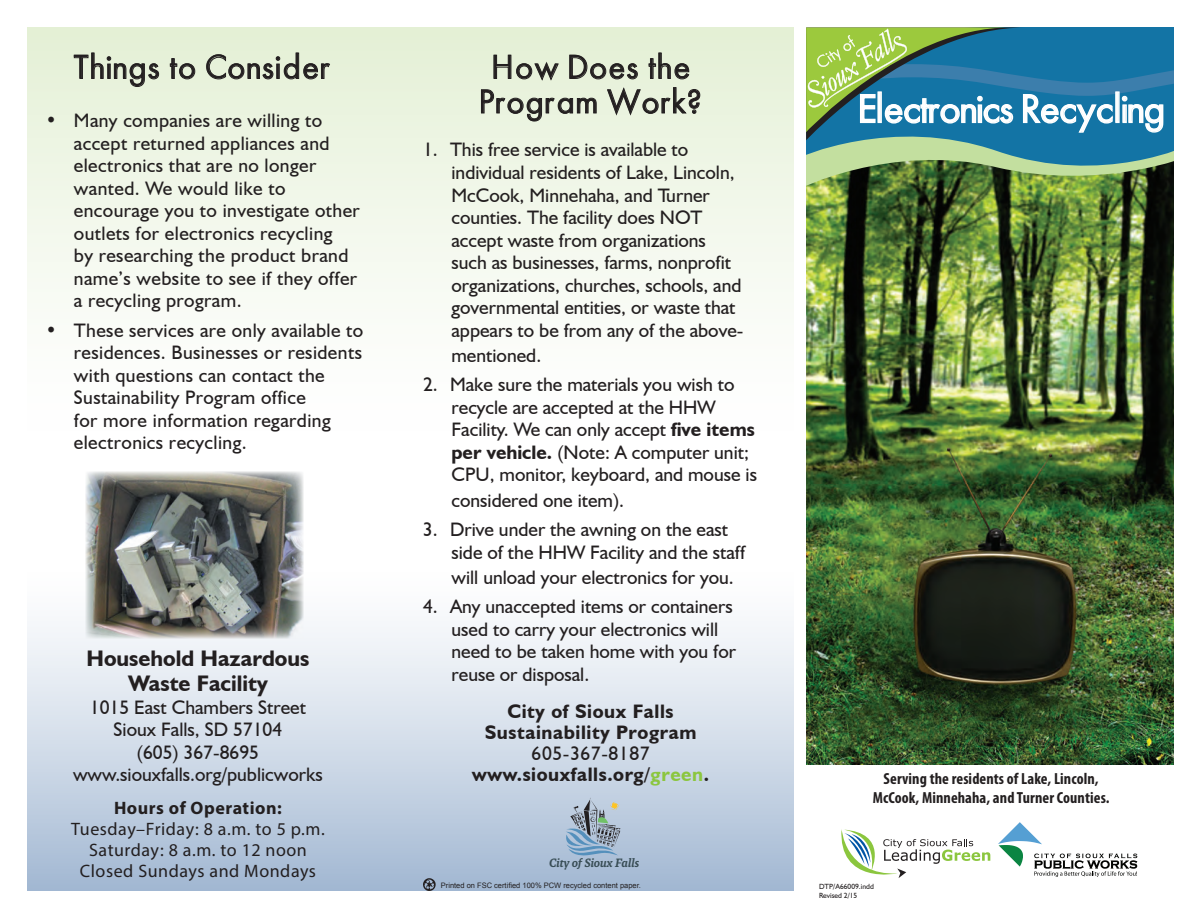
<style>
.page{position:relative;width:1188px;height:918px;background:#fff}
.page>*{position:absolute;margin:0;border:0;box-sizing:border-box;transform-origin:0 0}
.t1{font:40.95px "Kudos Roman SSK";color:#fff}
.t2{font:34.5px/34.5px "Kudos Roman SSK";letter-spacing:.05em;color:#231f20}
.t3{font:700 22.5px/25.5px "Humanist 521 BT";color:#231f20;text-align:center}
.t4{font:19.5px/22.5px "Humanist 521 BT";color:#231f20}
.t5{font:19.5px/22.5px "Humanist 521 BT";letter-spacing:.02em;color:#231f20}
.t6{font:700 19.5px/21px "Humanist 521 BT";letter-spacing:.03em;color:#231f20;text-align:center}
.t7{font:18px/21px "Myriad Pro";letter-spacing:.03em;color:#231f20;text-align:center}
.t8{font:700 18px "Myriad Pro";letter-spacing:.03em;color:#231f20}
.t9{font:700 condensed 16.05px/19.4px "Myriad Pro";letter-spacing:.005em;color:#231f20;text-align:center}
.t10{font:italic 12.3px "Malaga OT Med";letter-spacing:-.04em;color:#384d55}
.t11{font:7.5px "Arial";color:#231f20}
.t12{font:7.5px/9px "Humanist 521 BT";color:#231f20}
.s1{font-weight:700}
.s2{font-weight:400}
.s3{color:#8bc63e}
</style>
<div class="page">
<img style="left:807px;top:192px;width:367px;height:573px">
<svg style="left:807px;top:187px;width:367px;height:5px;background:#597431"></svg>
<svg style="left:807px;top:27px;width:367px;height:160px;background:#689674"></svg>
<svg style="left:807px;top:28px;width:367px;height:112px;background:#408b99"></svg>
<svg style="left:841px;top:829px;width:149px;height:49px"></svg>
<svg style="left:998px;top:822px;width:139px;height:55px"></svg>
<div style="left:27px;top:571px;width:766px;height:320px;background:linear-gradient(to bottom,#fff,#a5bad4)"></div>
<div style="left:27px;top:27px;width:766px;height:403px;background:linear-gradient(to bottom,#e5f0d6,#fff)"></div>
<svg style="left:74px;top:52px;width:85px;height:35px;background:#c6cebb"></svg>
<svg style="left:170px;top:58px;width:26px;height:22px"></svg>
<svg style="left:206px;top:52px;width:124px;height:28px;background:#c3cbb7"></svg>
<svg style="left:493px;top:54px;width:66px;height:27px;background:#c4ccb8"></svg>
<svg style="left:569px;top:54px;width:69px;height:26px;background:#bfc6b3"></svg>
<svg style="left:648px;top:52px;width:42px;height:28px"></svg>
<svg style="left:481px;top:89px;width:116px;height:33px;background:#cad1c0"></svg>
<svg style="left:607px;top:86px;width:94px;height:30px;background:#c6cdbc"></svg>
<img style="left:86px;top:472px;width:217px;height:167px">
<svg style="left:563px;top:797px;width:57px;height:61px;background:#99adbf"></svg>
<svg style="left:423px;top:878px;width:13px;height:13px"></svg>
<h2 class="t2" style="left:74px;top:50px;width:257px">Things to Consider</h2>
<p class="t5" style="left:74px;top:109px;width:288px;text-indent:-29px">• Many companies are willing to accept returned appliances and electronics that are no longer wanted. We would like to encourage you to investigate other outlets for electronics recycling<br>by researching the product brand name’s website to see if they offer a recycling program.</p>
<p class="t5" style="left:74px;top:318px;width:291px;text-indent:-29px">• These services are only available to residences. Businesses or residents with questions can contact the<br>Sustainability Program office<br>for more information regarding electronics recycling.</p>
<p class="t3" style="left:87px;top:645px;width:224px">Household Hazardous<br>Waste Facility</p>
<p class="t4" style="left:73px;top:696px;width:251px;text-align:center">1015 East Chambers Street<br>Sioux Falls, SD 57104<br>(605) 367-8695 www.siouxfalls.org/publicworks</p>
<p class="t8" style="left:114px;top:797px;width:169px">Hours of Operation:</p>
<p class="t7" style="left:71px;top:818px;width:255px">Tuesday–Friday: 8 a.m. to 5 p.m.<br>Saturday: 8 a.m. to 12 noon<br>Closed Sundays and Mondays</p>
<h2 class="t2" style="left:481px;top:50px;width:221px">How Does the<br>Program Work?</h2>
<p class="t4" style="left:452px;top:138px;width:293px;text-indent:-29px">1. This free service is available to individual residents of Lake, Lincoln, McCook, Minnehaha, and Turner counties. The facility does NOT accept waste from organizations such as businesses, farms, nonprofit organizations, churches, schools, and governmental entities, or waste that appears to be from any of the above-</p>
<p class="t4" style="left:452px;top:344px;width:91px">mentioned.</p>
<p class="t4" style="left:451px;top:373px;width:307px;text-indent:-28px">2. Make sure the materials you wish to recycle are accepted at the HHW Facility. We can only accept <span class="s1">five items per vehicle.</span> (Note: A computer unit; CPU, monitor, keyboard, and mouse is</p>
<p class="t4" style="left:451px;top:489px;width:174px">considered one item).</p>
<p class="t4" style="left:452px;top:518px;width:295px;text-indent:-29px">3. Drive under the awning on the east side of the HHW Facility and the staff</p>
<p class="t4" style="left:452px;top:566px;width:284px">will unload your electronics for you.</p>
<p class="t4" style="left:452px;top:595px;width:286px;text-indent:-29px">4. Any unaccepted items or containers used to carry your electronics will need to be taken home with you for reuse or disposal.</p>
<p class="t6" style="left:485px;top:701px;width:213px">City of Sioux Falls<br>Sustainability Program</p>
<p class="t6" style="left:472px;top:743px;width:239px"><span class="s2">605-367-8187 </span>www.siouxfalls.org/<span class="s3">green</span>.</p>
<p class="t10" style="left:549px;top:855px;width:92px">City of Sioux Falls</p>
<p class="t11" style="left:441px;top:880px;width:202px">Printed on FSC certified 100% PCW recycled content paper.</p>
<h1 class="t1" style="left:859px;top:85px;width:307px">Electronics Recycling</h1>
<p class="t9" style="left:873px;top:768px;width:238px">Serving the residents of Lake, Lincoln,<br>McCook, Minnehaha, and Turner Counties.</p>
<p class="t12" style="left:819px;top:882px;width:56px">DTP/A66009.indd<br>Revised 2/15</p>
</div>
